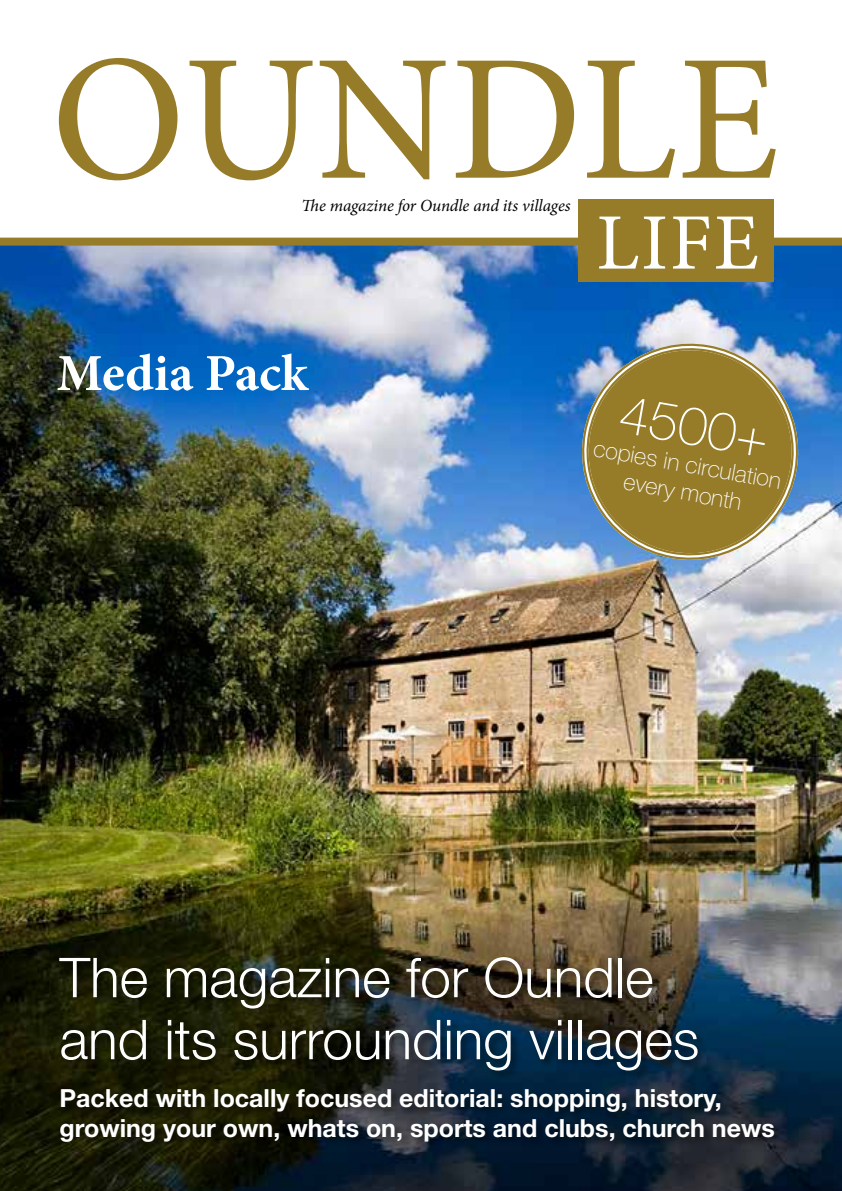
<style>
.page{position:relative;width:842px;height:1191px;background:#fff}
.page>*{position:absolute;margin:0;border:0;box-sizing:border-box;transform-origin:0 0}
.t1{font:180px "Minion Pro";color:#967c29}
.t2{font:80px "Minion Pro";color:#fff}
.t3{font:300 55px/62px "Helvetica Neue LT";color:#fff}
.t4{font:100 53.2px "Helvetica Neue LT";color:#fff}
.t5{font:700 52px "Minion Pro";color:#fff}
.t6{font:700 25px/30px "Helvetica Neue LT";color:#fff}
.t7{font:100 23.2px/27.8px "Helvetica Neue LT";color:#fff;text-align:center}
.t8{font:italic 17px "Minion Pro";letter-spacing:-.005em;color:#000}
</style>
<div class="page">
<img style="left:0;top:246px;width:842px;height:945px">
<div style="left:0;top:238px;width:842px;height:8px;background:#967c29"></div>
<div style="left:579px;top:199px;width:195px;height:83px;background:#967c29"></div>
<div style="left:58px;top:955px;width:726px;height:196px;background:#000;opacity:.5"></div>
<svg style="left:569px;top:331px;width:242px;height:234px;background:#5c95d2"></svg>
<svg style="left:572px;top:334px;width:236px;height:233px;background:#78a2d1"></svg>
<svg style="left:577px;top:338px;width:226px;height:224px;background:#948d60"></svg>
<h1 class="t1" style="left:51px;top:0;width:730px">OUNDLE</h1>
<h2 class="t2" style="left:596px;top:189px;width:164px">LIFE</h2>
<p class="t8" style="left:302px;top:194px;width:270px">The magazine for Oundle and its villages</p>
<h3 class="t5" style="left:57px;top:337px;width:252px">Media Pack</h3>
<h3 class="t4" style="left:626px;top:383px;width:152px;rotate:10deg">4500+</h3>
<p class="t7" style="left:596px;top:434px;width:192px;rotate:10deg">copies in circulation every month</p>
<h3 class="t3" style="left:60px;top:945px;width:641px">The magazine for Oundle and its surrounding villages</h3>
<p class="t6" style="left:60px;top:1082px;width:717px">Packed with locally focused editorial: shopping, history, growing your own, whats on, sports and clubs, church news</p>
</div>
